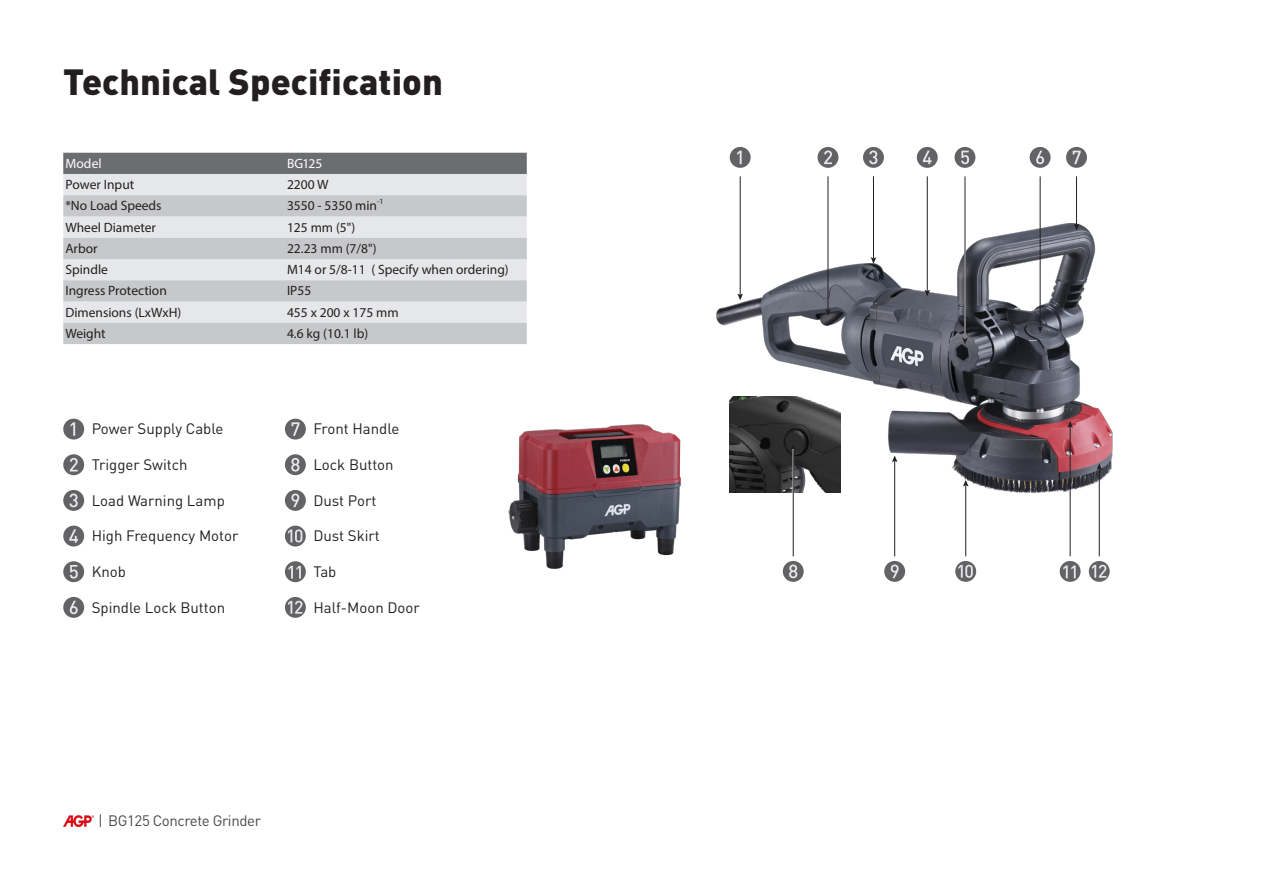
<style>
.page{position:relative;width:1263px;height:893px;background:#fff}
.page>*{position:absolute;margin:0;border:0;box-sizing:border-box;transform-origin:0 0}
.t1{font:900 36px "DIN Pro";letter-spacing:.005em;color:#231f20}
.t2{font:15px "DIN Pro";color:#231f20}
.t3{font:15px "DIN Pro";letter-spacing:-.025em;color:#4b4c4d}
.品名大標{font:13.5px "Myriad Pro";color:#231f20}
.品名大標-2{font:13.5px "Myriad Pro";letter-spacing:.005em;color:#fff}
.t4{font:7.8px "Myriad Pro";color:#231f20}
</style>
<div class="page">
<img style="left:64px;top:815px;width:30px;height:11px">
<svg style="left:100px;top:814px;width:1px;height:13px"></svg>
<img style="left:508px;top:424px;width:173px;height:145px">
<div style="left:63px;top:526px;width:21px;height:20px;background:#636366;border-radius:50%"></div>
<svg style="left:69px;top:529px;width:9px;height:14px"></svg>
<div style="left:285px;top:454px;width:21px;height:21px;background:#636366;border-radius:50%"></div>
<svg style="left:291px;top:458px;width:8px;height:14px"></svg>
<div style="left:63px;top:419px;width:21px;height:21px;background:#636366;border-radius:50%"></div>
<svg style="left:71px;top:422px;width:4px;height:14px"></svg>
<div style="left:63px;top:561px;width:21px;height:21px;background:#636366;border-radius:50%"></div>
<svg style="left:70px;top:565px;width:8px;height:14px"></svg>
<div style="left:285px;top:490px;width:21px;height:21px;background:#636366;border-radius:50%"></div>
<svg style="left:291px;top:494px;width:8px;height:13px"></svg>
<div style="left:63px;top:454px;width:21px;height:21px;background:#636366;border-radius:50%"></div>
<svg style="left:70px;top:458px;width:8px;height:13px"></svg>
<div style="left:63px;top:597px;width:21px;height:21px;background:#636366;border-radius:50%"></div>
<svg style="left:70px;top:601px;width:8px;height:13px"></svg>
<div style="left:285px;top:526px;width:21px;height:20px;background:#636366;border-radius:50%"></div>
<svg style="left:288px;top:529px;width:14px;height:13px"></svg>
<div style="left:63px;top:490px;width:21px;height:21px;background:#636366;border-radius:50%"></div>
<svg style="left:69px;top:493px;width:9px;height:14px"></svg>
<div style="left:285px;top:419px;width:21px;height:21px;background:#636366;border-radius:50%"></div>
<svg style="left:291px;top:422px;width:9px;height:14px"></svg>
<div style="left:285px;top:561px;width:21px;height:21px;background:#636366;border-radius:50%"></div>
<svg style="left:289px;top:566px;width:12px;height:13px"></svg>
<svg style="left:285px;top:597px;width:21px;height:21px"></svg>
<svg style="left:288px;top:601px;width:14px;height:13px"></svg>
<div style="left:63px;top:153px;width:464px;height:21px;background:#6c6d70"></div>
<div style="left:63px;top:174px;width:464px;height:21px;background:#e6e7e9"></div>
<svg style="left:63px;top:195px;width:464px;height:149px;background:#d4d5d7"></svg>
<img style="left:716px;top:211px;width:397px;height:288px">
<img style="left:729px;top:396px;width:111px;height:97px">
<div style="left:917px;top:147px;width:21px;height:21px;background:#636366;border-radius:50%"></div>
<svg style="left:923px;top:151px;width:9px;height:13px"></svg>
<div style="left:783px;top:561px;width:21px;height:21px;background:#636366;border-radius:50%"></div>
<svg style="left:789px;top:564px;width:8px;height:14px"></svg>
<div style="left:730px;top:147px;width:21px;height:21px;background:#636366;border-radius:50%"></div>
<svg style="left:737px;top:151px;width:5px;height:13px"></svg>
<div style="left:954px;top:147px;width:21px;height:21px;background:#636366;border-radius:50%"></div>
<svg style="left:961px;top:151px;width:8px;height:13px"></svg>
<div style="left:884px;top:561px;width:21px;height:21px;background:#636366;border-radius:50%"></div>
<svg style="left:891px;top:564px;width:8px;height:14px"></svg>
<div style="left:817px;top:147px;width:21px;height:21px;background:#636366;border-radius:50%"></div>
<svg style="left:824px;top:151px;width:8px;height:13px"></svg>
<div style="left:1030px;top:147px;width:20px;height:21px;background:#636366;border-radius:50%"></div>
<svg style="left:1036px;top:151px;width:8px;height:13px"></svg>
<div style="left:955px;top:561px;width:21px;height:21px;background:#636366;border-radius:50%"></div>
<svg style="left:958px;top:565px;width:15px;height:13px"></svg>
<div style="left:863px;top:147px;width:21px;height:21px;background:#636366;border-radius:50%"></div>
<svg style="left:869px;top:151px;width:8px;height:13px"></svg>
<div style="left:1066px;top:147px;width:21px;height:21px;background:#636366;border-radius:50%"></div>
<svg style="left:1073px;top:151px;width:8px;height:13px"></svg>
<div style="left:1060px;top:561px;width:20px;height:21px;background:#636366;border-radius:50%"></div>
<svg style="left:1063px;top:565px;width:13px;height:13px"></svg>
<svg style="left:1089px;top:561px;width:21px;height:21px"></svg>
<svg style="left:1092px;top:565px;width:14px;height:13px"></svg>
<hr style="left:740px;top:176px;width:1px;height:119px;background:#231f20">
<svg style="left:737px;top:294px;width:6px;height:6px"></svg>
<hr style="left:828px;top:176px;width:1px;height:134px;background:#231f20">
<svg style="left:825px;top:309px;width:6px;height:7px"></svg>
<hr style="left:873px;top:176px;width:1px;height:82px;background:#231f20">
<svg style="left:871px;top:257px;width:5px;height:7px"></svg>
<hr style="left:927px;top:176px;width:1px;height:115px;background:#231f20">
<svg style="left:924px;top:290px;width:6px;height:6px"></svg>
<hr style="left:1040px;top:176px;width:1px;height:151px;background:#231f20">
<svg style="left:1037px;top:326px;width:6px;height:7px"></svg>
<hr style="left:894px;top:461px;width:1px;height:95px;background:#231f20">
<svg style="left:892px;top:455px;width:5px;height:7px"></svg>
<hr style="left:965px;top:485px;width:1px;height:71px;background:#231f20">
<svg style="left:963px;top:480px;width:5px;height:6px"></svg>
<hr style="left:1070px;top:427px;width:1px;height:129px;background:#231f20">
<svg style="left:1067px;top:421px;width:6px;height:7px"></svg>
<hr style="left:1099px;top:469px;width:1px;height:87px;background:#231f20">
<svg style="left:1096px;top:463px;width:6px;height:7px"></svg>
<hr style="left:1076px;top:176px;width:1px;height:49px;background:#231f20">
<svg style="left:1074px;top:224px;width:5px;height:6px"></svg>
<hr style="left:964px;top:179px;width:2px;height:162px;background:#fff">
<svg style="left:962px;top:338px;width:6px;height:6px"></svg>
<hr style="left:965px;top:176px;width:1px;height:162px;background:#231f20">
<hr style="left:792px;top:447px;width:2px;height:109px;background:#fff">
<svg style="left:790px;top:444px;width:6px;height:6px"></svg>
<hr style="left:793px;top:449px;width:1px;height:107px;background:#231f20">
<p class="t1" style="left:63px;top:57px;width:381px">Technical Specification</p>
<p class="品名大標-2" style="left:65px;top:155px;width:38px">Model</p>
<p class="品名大標-2" style="left:287px;top:155px;width:37px">BG125</p>
<p class="品名大標" style="left:65px;top:176px;width:70px">Power Input</p>
<p class="品名大標" style="left:287px;top:176px;width:43px">2200 W</p>
<p class="品名大標" style="left:65px;top:198px;width:98px">*No Load Speeds</p>
<p class="品名大標" style="left:287px;top:198px;width:92px">3550 - 5350 min</p>
<p class="t4" style="left:377px;top:197px;width:8px">-1</p>
<p class="品名大標" style="left:65px;top:219px;width:92px">Wheel Diameter</p>
<p class="品名大標" style="left:287px;top:219px;width:70px">125 mm (5")</p>
<p class="品名大標" style="left:65px;top:240px;width:34px">Arbor</p>
<p class="品名大標" style="left:287px;top:240px;width:91px">22.23 mm (7/8")</p>
<p class="品名大標" style="left:65px;top:261px;width:44px">Spindle</p>
<p class="品名大標" style="left:287px;top:261px;width:223px">M14 or 5/8-11 ( Specify when ordering)</p>
<p class="品名大標" style="left:65px;top:283px;width:103px">Ingress Protection</p>
<p class="品名大標" style="left:287px;top:283px;width:26px">IP55</p>
<p class="品名大標" style="left:65px;top:304px;width:118px">Dimensions (LxWxH)</p>
<p class="品名大標" style="left:287px;top:304px;width:113px">455 x 200 x 175 mm</p>
<p class="品名大標" style="left:65px;top:325px;width:42px">Weight</p>
<p class="品名大標" style="left:287px;top:325px;width:83px">4.6 kg (10.1 lb)</p>
<p class="t2" style="left:92px;top:419px;width:133px">Power Supply Cable</p>
<p class="t2" style="left:313px;top:419px;width:88px">Front Handle</p>
<p class="t2" style="left:313px;top:454px;width:82px">Lock Button</p>
<p class="t2" style="left:313px;top:490px;width:65px">Dust Port</p>
<p class="t2" style="left:313px;top:526px;width:68px">Dust Skirt</p>
<p class="t2" style="left:313px;top:561px;width:25px">Tab</p>
<p class="t2" style="left:313px;top:597px;width:108px">Half-Moon Door</p>
<p class="t2" style="left:92px;top:454px;width:97px">Trigger Switch</p>
<p class="t2" style="left:92px;top:490px;width:135px">Load Warning Lamp</p>
<p class="t2" style="left:92px;top:526px;width:148px">High Frequency Motor</p>
<p class="t2" style="left:92px;top:561px;width:36px">Knob</p>
<p class="t2" style="left:92px;top:597px;width:135px">Spindle Lock Button</p>
<p class="t3" style="left:108px;top:810px;width:154px">BG125 Concrete Grinder</p>
</div>
